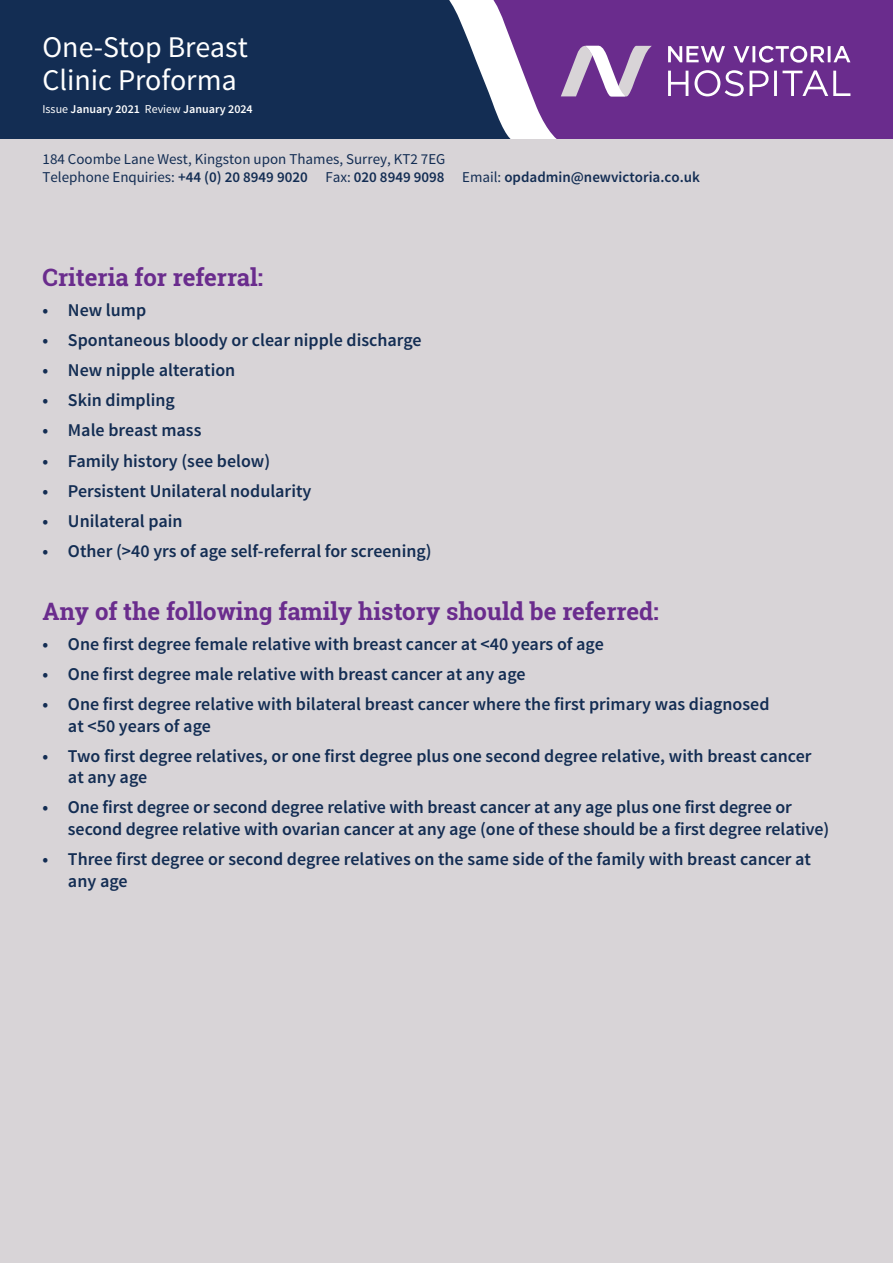
<style>
.page{position:relative;width:893px;height:1263px;background:#fff}
.page>*{position:absolute;margin:0;border:0;box-sizing:border-box;transform-origin:0 0}
.t1{font:30px/33px "Source Sans Pro";color:#fff}
.t2{font:700 24px "Roboto Slab";color:#6a2c8d}
.t3{font:600 18px/21.6px "Source Sans Pro";color:#132d53}
.t4{font:15px/18px "Source Sans Pro";color:#132d53}
.t5{font:600 12px "Source Sans Pro";color:#fff}
.s1{font-weight:400}
.s2{font-weight:600}
</style>
<div class="page">
<div style="left:0;top:0;width:893px;height:140px;background:#6a2c8d"></div>
<div style="left:0;top:0;width:437px;height:140px;background:#132d53"></div>
<svg style="left:668px;top:46px;width:182px;height:17px"></svg>
<svg style="left:668px;top:70px;width:182px;height:26px"></svg>
<svg style="left:437px;top:0;width:215px;height:140px"></svg>
<div style="left:0;top:140px;width:893px;height:1123px;background:#d8d4d7"></div>
<h1 class="t1" style="left:43px;top:31px;width:207px">One-Stop Breast<br>Clinic Proforma</h1>
<p class="t5" style="left:43px;top:101px;width:212px"><span class="s1">Issue</span> January 2021 <span class="s1">Review</span> January 2024</p>
<p class="t4" style="left:43px;top:150px;width:659px">184 Coombe Lane West, Kingston upon Thames, Surrey, KT2 7EG<br>Telephone Enquiries: <span class="s2">+44 (0) 20 8949 9020</span> Fax: <span class="s2">020 8949 9098</span> Email: <span class="s2">opdadmin@newvictoria.co.uk</span></p>
<h2 class="t2" style="left:42px;top:261px;width:222px">Criteria for referral:</h2>
<p class="t3" style="left:42px;top:300px;width:105px">• New lump</p>
<p class="t3" style="left:42px;top:330px;width:381px">• Spontaneous bloody or clear nipple discharge</p>
<p class="t3" style="left:42px;top:360px;width:194px">• New nipple alteration</p>
<p class="t3" style="left:42px;top:390px;width:134px">• Skin dimpling</p>
<p class="t3" style="left:42px;top:420px;width:161px">• Male breast mass</p>
<p class="t3" style="left:42px;top:450px;width:229px">• Family history (see below)</p>
<p class="t3" style="left:42px;top:480px;width:271px">• Persistent Unilateral nodularity</p>
<p class="t3" style="left:42px;top:510px;width:142px">• Unilateral pain</p>
<p class="t3" style="left:42px;top:541px;width:391px">• Other (&gt;40 yrs of age self-referral for screening)</p>
<h2 class="t2" style="left:42px;top:595px;width:618px">Any of the following family history should be referred:</h2>
<p class="t3" style="left:42px;top:634px;width:563px">• One first degree female relative with breast cancer at &lt;40 years of age</p>
<p class="t3" style="left:42px;top:664px;width:485px">• One first degree male relative with breast cancer at any age</p>
<p class="t3" style="left:68px;top:694px;width:703px;text-indent:-26px">• One first degree relative with bilateral breast cancer where the first primary was diagnosed at &lt;50 years of age</p>
<p class="t3" style="left:68px;top:745px;width:745px;text-indent:-26px">• Two first degree relatives, or one first degree plus one second degree relative, with breast cancer at any age</p>
<p class="t3" style="left:68px;top:797px;width:763px;text-indent:-26px">• One first degree or second degree relative with breast cancer at any age plus one first degree or second degree relative with ovarian cancer at any age (one of these should be a first degree relative)</p>
<p class="t3" style="left:68px;top:849px;width:745px;text-indent:-26px">• Three first degree or second degree relatives on the same side of the family with breast cancer at any age</p>
</div>
